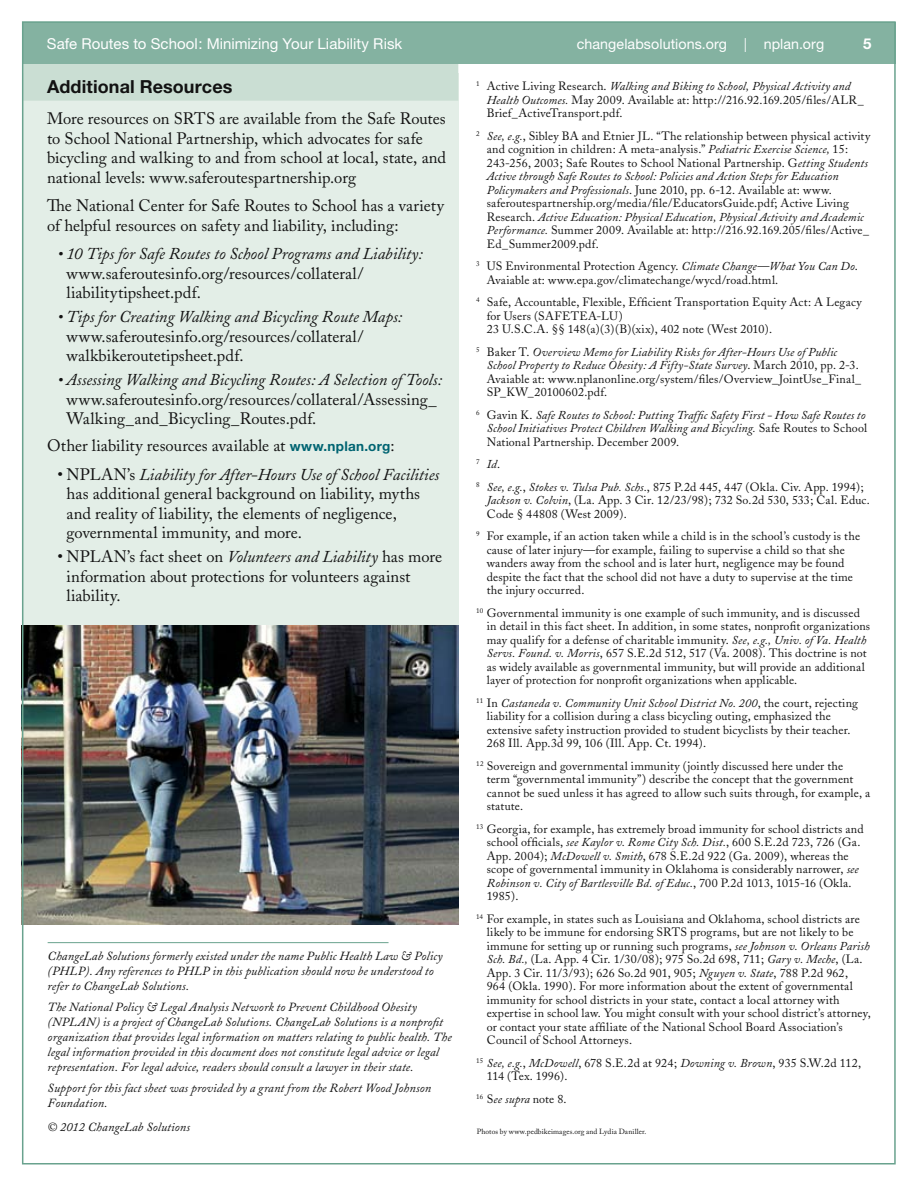
<style>
.page{position:relative;width:918px;height:1188px;background:#fff}
.page>*{position:absolute;margin:0;border:0;box-sizing:border-box;transform-origin:0 0}
.sub-headings{font:700 18px "Helvetica Neue";letter-spacing:.005em;color:#121212}
.bullets{font:16.5px/19.5px "Adobe Caslon";color:#121212}
.text{font:16.5px/19.5px "Adobe Caslon Pro";color:#121212}
.t1{font:15px "Helvetica Neue";letter-spacing:.005em;color:#fff}
.t2{font:700 15px "Helvetica Neue";color:#fff}
.t3{font:14.25px "Helvetica Neue";letter-spacing:.005em;color:#fff}
.Endnote_Text{font:italic 12.3px/15px "Adobe Caslon";letter-spacing:.01em;color:#121212}
.text-2{font:italic 12.3px/15px "Adobe Caslon Pro";letter-spacing:.01em;color:#121212}
.Endnote_Text-2{font:12px/13.5px "Adobe Caslon";letter-spacing:.015em;color:#121212}
.Endnote_Text-3{font:italic 12px/13.5px "Adobe Caslon";letter-spacing:.01em;color:#121212}
.text-3{font:7.5px "Adobe Caslon Pro";letter-spacing:.015em;color:#121212}
.s1{font-weight:100;font-size:19.5px}
.s2{font-style:italic}
.s3{font-family:"Helvetica Neue";font-weight:700;font-size:13.5px;color:#006472}
.s4{font-style:normal}
</style>
<div class="page">
<div style="left:22px;top:73px;width:436px;height:552px;background:#e3eee7"></div>
<div style="left:23px;top:63px;width:435px;height:38px;background:#caded3"></div>
<div style="left:23px;top:22px;width:872px;height:42px;background:#84b2a1"></div>
<hr style="left:48px;top:942px;width:341px;height:1px;background:#69a28e">
<img style="left:25px;top:625px;width:433px;height:299px">
<p class="t1" style="left:47px;top:34px;width:357px">Safe Routes to School: Minimizing Your Liability Risk</p>
<p class="t2" style="left:863px;top:34px;width:10px">5</p>
<p class="t3" style="left:577px;top:35px;width:249px">changelabsolutions.org <span class="s1">I</span> nplan.org</p>
<p class="sub-headings" style="left:47px;top:75px;width:187px">Additional Resources</p>
<p class="text" style="left:47px;top:109px;width:401px">More resources on SRTS are available from the Safe Routes to School National Partnership, which advocates for safe bicycling and walking to and from school at local, state, and national levels: www.saferoutespartnership.org</p>
<p class="text" style="left:47px;top:196px;width:398px">The National Center for Safe Routes to School has a variety of helpful resources on safety and liability, including:</p>
<p class="bullets" style="left:67px;top:244px;width:358px;text-indent:-9px"><span class="s2">• 10 Tips for Safe Routes to School Programs and Liability: </span>www.saferoutesinfo.org/resources/collateral/ liabilitytipsheet.pdf.</p>
<p class="bullets" style="left:67px;top:307px;width:337px;text-indent:-9px"><span class="s2">• Tips for Creating Walking and Bicycling Route Maps: </span>www.saferoutesinfo.org/resources/collateral/ walkbikeroutetipsheet.pdf.</p>
<p class="bullets" style="left:67px;top:370px;width:377px;text-indent:-9px"><span class="s2">• Assessing Walking and Bicycling Routes: A Selection of Tools: </span>www.saferoutesinfo.org/resources/collateral/Assessing_<br>Walking_and_Bicycling_Routes.pdf.</p>
<p class="text" style="left:47px;top:436px;width:349px">Other liability resources available at <span class="s3">www.nplan.org</span>:</p>
<p class="bullets" style="left:67px;top:465px;width:374px;text-indent:-9px">• NPLAN’s <span class="s2">Liability for After-Hours Use of School Facilities </span>has additional general background on liability, myths and reality of liability, the elements of negligence, governmental immunity, and more.</p>
<p class="bullets" style="left:67px;top:547px;width:377px;text-indent:-9px">• NPLAN’s fact sheet on <span class="s2">Volunteers and Liability</span> has more information about protections for volunteers against liability.</p>
<p class="Endnote_Text-2" style="left:487px;top:80px;width:378px;text-indent:-10px"><sup>1</sup> Active Living Research. <span class="s2">Walking and Biking to School, Physical Activity and<br>Health Outcomes.</span> May 2009. Available at: http://216.92.169.205/files/ALR_<br>Brief_ActiveTransport.pdf.</p>
<p class="Endnote_Text-2" style="left:487px;top:129px;width:385px;text-indent:-10px"><sup>2</sup> <span class="s2">See, e.g.</span>, Sibley BA and Etnier JL. “The relationship between physical activity and cognition in children: A meta-analysis.” <span class="s2">Pediatric Exercise Science,</span> 15:<br>243-256, 2003; Safe Routes to School National Partnership. G<span class="s2">etting Students Active through Safe Routes to School: Policies and Action Steps for Education Policymakers and Professionals</span>. June 2010, pp. 6-12. Available at: www. saferoutespartnership.org/media/file/EducatorsGuide.pdf; Active Living Research. <span class="s2">Active Education: Physical Education, Physical Activity and Academic Performance.</span> Summer 2009. Available at: http://216.92.169.205/files/Active_ Ed_Summer2009.pdf.</p>
<p class="Endnote_Text-2" style="left:487px;top:260px;width:373px;text-indent:-10px"><sup>3</sup> US Environmental Protection Agency. <span class="s2">Climate Change—What You Can Do</span>.<br>Avaiable at: www.epa.gov/climatechange/wycd/road.html.</p>
<p class="Endnote_Text-2" style="left:487px;top:296px;width:376px;text-indent:-10px"><sup>4</sup> Safe, Accountable, Flexible, Efficient Transportation Equity Act: A Legacy for Users (SAFETEA-LU)<br>23 U.S.C.A. §§ 148(a)(3)(B)(xix), 402 note (West 2010).</p>
<p class="Endnote_Text-2" style="left:487px;top:345px;width:376px;text-indent:-10px"><sup>5</sup> Baker T. <span class="s2">Overview Memo for Liability Risks for After-Hours Use of Public School Property to Reduce Obesity: A Fifty-State Survey</span>. March 2010, pp. 2-3.<br>Avaiable at: www.nplanonline.org/system/files/Overview_JointUse_Final_ SP_KW_20100602.pdf.</p>
<p class="Endnote_Text-3" style="left:487px;top:409px;width:382px;text-indent:-10px"><sup>6</sup> <span class="s4">Gavin K.</span> Safe Routes to School: Putting Traffic Safety First - How Safe Routes to<br>School Initiatives Protect Children Walking and Bicycling. <span class="s4">Safe Routes to School<br>National Partnership. December 2009.</span></p>
<p class="Endnote_Text-3" style="left:476px;top:458px;width:25px"><sup>7</sup> Id<span class="s4">.</span></p>
<p class="Endnote_Text-2" style="left:487px;top:480px;width:385px;text-indent:-10px"><sup>8</sup> <span class="s2">See, e.g.</span>, <span class="s2">Stokes v. Tulsa Pub. Schs.</span>, 875 P.2d 445, 447 (Okla. Civ. App. 1994);<br><span class="s2">Jackson v. Colvin</span>, (La. App. 3 Cir. 12/23/98); 732 So.2d 530, 533; Cal. Educ.<br>Code § 44808 (West 2009).</p>
<p class="Endnote_Text-2" style="left:487px;top:530px;width:375px;text-indent:-10px"><sup>9</sup> For example, if an action taken while a child is in the school’s custody is the cause of later injury—for example, failing to supervise a child so that she wanders away from the school and is later hurt, negligence may be found despite the fact that the school did not have a duty to supervise at the time the injury occurred.</p>
<p class="Endnote_Text-2" style="left:487px;top:606px;width:385px;text-indent:-10px"><sup>10</sup> Governmental immunity is one example of such immunity, and is discussed in detail in this fact sheet. In addition, in some states, nonprofit organizations may qualify for a defense of charitable immunity. <span class="s2">See, e.g., Univ. of Va. Health Servs. Found. v. Morris</span>, 657 S.E.2d 512, 517 (Va. 2008). This doctrine is not as widely available as governmental immunity, but will provide an additional layer of protection for nonprofit organizations when applicable.</p>
<p class="Endnote_Text-2" style="left:487px;top:696px;width:373px;text-indent:-10px"><sup>11</sup> In <span class="s2">Castaneda v. Community Unit School District No. 200</span>, the court, rejecting liability for a collision during a class bicycling outing, emphasized the extensive safety instruction provided to student bicyclists by their teacher.<br>268 Ill. App.3d 99, 106 (Ill. App. Ct. 1994).</p>
<p class="Endnote_Text-2" style="left:487px;top:759px;width:385px;text-indent:-10px"><sup>12</sup> Sovereign and governmental immunity (jointly discussed here under the<br>term “governmental immunity”) describe the concept that the government cannot be sued unless it has agreed to allow such suits through, for example, a statute.</p>
<p class="Endnote_Text-2" style="left:487px;top:822px;width:378px;text-indent:-10px"><sup>13</sup> Georgia, for example, has extremely broad immunity for school districts and school officials, <span class="s2">see Kaylor v. Rome City Sch. Dist.</span>, 600 S.E.2d 723, 726 (Ga.<br>App. 2004); <span class="s2">McDowell v. Smith</span>, 678 S.E.2d 922 (Ga. 2009), whereas the scope of governmental immunity in Oklahoma is considerably narrower, <span class="s2">see Robinson v. City of Bartlesville Bd. of Educ.</span>, 700 P.2d 1013, 1015-16 (Okla.<br>1985).</p>
<p class="Endnote_Text-2" style="left:487px;top:912px;width:385px;text-indent:-10px"><sup>14</sup> For example, in states such as Louisiana and Oklahoma, school districts are likely to be immune for endorsing SRTS programs, but are not likely to be immune for setting up or running such programs, <span class="s2">see Johnson v. Orleans Parish Sch. Bd.,</span> (La. App. 4 Cir. 1/30/08); 975 So.2d 698, 711; <span class="s2">Gary v. Meche</span>, (La.<br>App. 3 Cir. 11/3/93); 626 So.2d 901, 905; <span class="s2">Nguyen v. State</span>, 788 P.2d 962,<br>964 (Okla. 1990). For more information about the extent of governmental immunity for school districts in your state, contact a local attorney with expertise in school law. You might consult with your school district’s attorney, or contact your state affiliate of the National School Board Association’s Council of School Attorneys.</p>
<p class="Endnote_Text-2" style="left:487px;top:1056px;width:376px;text-indent:-10px"><sup>15</sup> <span class="s2">See, e.g.</span>, <span class="s2">McDowell</span>, 678 S.E.2d at 924; <span class="s2">Downing v. Brown</span>, 935 S.W.2d 112,<br>114 (Tex. 1996).</p>
<p class="Endnote_Text-2" style="left:476px;top:1092px;width:92px"><sup>16</sup> S<span class="s2">ee supra</span> note 8.</p>
<p class="Endnote_Text" style="left:48px;top:949px;width:396px">ChangeLab Solutions formerly existed under the name Public Health Law &amp; Policy (PHLP). Any references to PHLP in this publication should now be understood to refer to ChangeLab Solutions.</p>
<p class="Endnote_Text" style="left:48px;top:1000px;width:406px">The National Policy &amp; Legal Analysis Network to Prevent Childhood Obesity (NPLAN) is a project of ChangeLab Solutions. ChangeLab Solutions is a nonprofit organization that provides legal information on matters relating to public health. The legal information provided in this document does not constitute legal advice or legal representation. For legal advice, readers should consult a lawyer in their state.</p>
<p class="text-2" style="left:48px;top:1081px;width:385px">Support for this fact sheet was provided by a grant from the Robert Wood Johnson<br>Foundation.</p>
<p class="text-2" style="left:48px;top:1120px;width:144px">© 2012 ChangeLab Solutions</p>
<p class="text-3" style="left:477px;top:1127px;width:171px">Photos by www.pedbikeimages.org and Lydia Daniller.</p>
</div>
